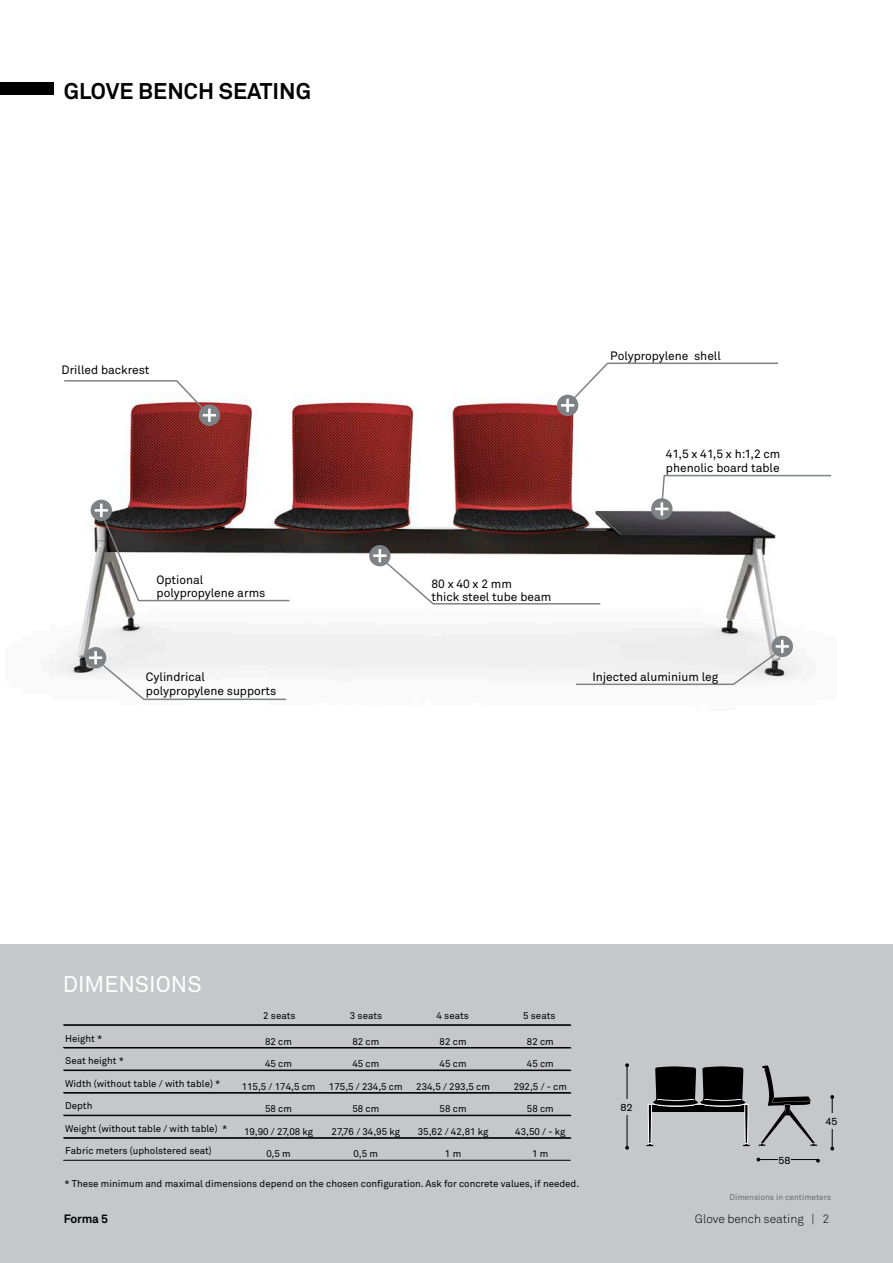
<style>
.page{position:relative;width:893px;height:1263px;background:#fff}
.page>*{position:absolute;margin:0;border:0;box-sizing:border-box;transform-origin:0 0}
.t1{font:700 22.5px "Akkurat";color:#000}
.t2{font:22.5px "Akkurat";color:#fff}
.t3{font:12px/13.5px "Akkurat";color:#000}
.t4{font:300 12px "Akkurat";color:#000}
.t5{font:700 12px "Akkurat";letter-spacing:-.02em;color:#000}
.t6{font:10.5px "Akzidenz Grotesk BQ";color:#000}
.t7{font:9.75px "Akkurat";color:#000}
.t8{font:8.25px "Akkurat";color:#6d6d71}
</style>
<div class="page">
<img style="left:55px;top:394px;width:749px;height:285px">
<div style="left:0;top:944px;width:893px;height:319px;background:#c6c7c9"></div>
<div style="left:0;top:82px;width:53px;height:13px;background:#000"></div>
<div style="left:369px;top:545px;width:21px;height:21px;background:#7f8284;border-radius:50%"></div>
<svg style="left:373px;top:549px;width:229px;height:56px"></svg>
<div style="left:772px;top:636px;width:21px;height:21px;background:#7f8284;border-radius:50%"></div>
<svg style="left:575px;top:640px;width:214px;height:46px"></svg>
<div style="left:85px;top:647px;width:21px;height:21px;background:#7f8284;border-radius:50%"></div>
<svg style="left:89px;top:651px;width:198px;height:50px"></svg>
<div style="left:91px;top:500px;width:21px;height:21px;background:#7f8284;border-radius:50%"></div>
<svg style="left:95px;top:504px;width:196px;height:98px"></svg>
<div style="left:651px;top:498px;width:21px;height:22px;background:#7f8284;border-radius:50%"></div>
<svg style="left:655px;top:474px;width:177px;height:41px"></svg>
<div style="left:557px;top:395px;width:21px;height:21px;background:#7f8284;border-radius:50%"></div>
<svg style="left:561px;top:362px;width:219px;height:50px"></svg>
<div style="left:199px;top:404px;width:21px;height:22px;background:#7f8284;border-radius:50%"></div>
<svg style="left:63px;top:380px;width:153px;height:42px"></svg>
<svg style="left:625px;top:1063px;width:4px;height:4px"></svg>
<svg style="left:625px;top:1146px;width:4px;height:4px"></svg>
<hr style="left:627px;top:1065px;width:1px;height:84px;background:#000">
<div style="left:617px;top:1099px;width:19px;height:16px;background:#c6c7c9"></div>
<svg style="left:646px;top:1065px;width:188px;height:97px"></svg>
<hr style="left:63px;top:1047px;width:508px;height:1px;background:#000">
<hr style="left:63px;top:1024px;width:508px;height:1px;background:#000">
<hr style="left:63px;top:1070px;width:508px;height:1px;background:#000">
<hr style="left:63px;top:1092px;width:508px;height:1px;background:#000">
<hr style="left:63px;top:1115px;width:508px;height:1px;background:#000">
<hr style="left:63px;top:1137px;width:508px;height:1px;background:#000">
<hr style="left:63px;top:1160px;width:508px;height:1px;background:#000">
<hr style="left:64px;top:1048px;width:507px;height:1px;background:#000">
<hr style="left:64px;top:1025px;width:507px;height:1px;background:#000">
<hr style="left:64px;top:1093px;width:507px;height:1px;background:#000">
<hr style="left:64px;top:1138px;width:507px;height:1px;background:#000">
<h1 class="t1" style="left:64px;top:77px;width:249px">GLOVE BENCH SEATING</h1>
<p class="t3" style="left:62px;top:363px;width:90px">Drilled backrest</p>
<p class="t3" style="left:157px;top:572px;width:110px">Optional polypropylene arms</p>
<p class="t3" style="left:431px;top:577px;width:121px">80 x 40 x 2 mm<br>thick steel tube beam</p>
<p class="t3" style="left:610px;top:349px;width:112px">Polypropylene shell</p>
<p class="t3" style="left:666px;top:447px;width:116px">41,5 x 41,5 x h:1,2 cm phenolic board table</p>
<p class="t3" style="left:146px;top:670px;width:60px">Cylindrical</p>
<p class="t3" style="left:592px;top:670px;width:127px">Injected aluminium leg</p>
<p class="t3" style="left:146px;top:684px;width:132px">polypropylene supports</p>
<h1 class="t2" style="left:63px;top:970px;width:140px">DIMENSIONS</h1>
<p class="t7" style="left:65px;top:1032px;width:39px">Height *</p>
<p class="t7" style="left:65px;top:1054px;width:60px">Seat height *</p>
<p class="t7" style="left:65px;top:1077px;width:157px">Width (without table / with table) *</p>
<p class="t7" style="left:65px;top:1099px;width:29px">Depth</p>
<p class="t7" style="left:65px;top:1122px;width:164px">Weight (without table / with table) *</p>
<p class="t7" style="left:65px;top:1144px;width:148px">Fabric meters (upholstered seat)</p>
<p class="t7" style="left:263px;top:1010px;width:34px">2 seats</p>
<p class="t7" style="left:350px;top:1010px;width:34px">3 seats</p>
<p class="t7" style="left:437px;top:1010px;width:34px">4 seats</p>
<p class="t7" style="left:523px;top:1010px;width:34px">5 seats</p>
<p class="t7" style="left:265px;top:1035px;width:28px">82 cm</p>
<p class="t7" style="left:265px;top:1058px;width:28px">45 cm</p>
<p class="t7" style="left:242px;top:1080px;width:75px">115,5 / 174,5 cm</p>
<p class="t7" style="left:265px;top:1103px;width:28px">58 cm</p>
<p class="t7" style="left:244px;top:1125px;width:71px">19,90 / 27,08 kg</p>
<p class="t7" style="left:266px;top:1148px;width:26px">0,5 m</p>
<p class="t7" style="left:352px;top:1035px;width:28px">82 cm</p>
<p class="t7" style="left:352px;top:1058px;width:28px">45 cm</p>
<p class="t7" style="left:329px;top:1080px;width:75px">175,5 / 234,5 cm</p>
<p class="t7" style="left:352px;top:1103px;width:28px">58 cm</p>
<p class="t7" style="left:332px;top:1125px;width:70px">27,76 / 34,95 kg</p>
<p class="t7" style="left:354px;top:1148px;width:26px">0,5 m</p>
<p class="t7" style="left:440px;top:1035px;width:28px">82 cm</p>
<p class="t7" style="left:440px;top:1058px;width:28px">45 cm</p>
<p class="t7" style="left:416px;top:1080px;width:75px">234,5 / 293,5 cm</p>
<p class="t7" style="left:440px;top:1103px;width:28px">58 cm</p>
<p class="t7" style="left:418px;top:1125px;width:72px">35,62 / 42,81 kg</p>
<p class="t7" style="left:445px;top:1148px;width:18px">1 m</p>
<p class="t7" style="left:527px;top:1035px;width:28px">82 cm</p>
<p class="t7" style="left:527px;top:1058px;width:28px">45 cm</p>
<p class="t7" style="left:514px;top:1080px;width:55px">292,5 / - cm</p>
<p class="t7" style="left:527px;top:1103px;width:28px">58 cm</p>
<p class="t7" style="left:515px;top:1125px;width:52px">43,50 / - kg</p>
<p class="t7" style="left:532px;top:1148px;width:18px">1 m</p>
<p class="t7" style="left:65px;top:1177px;width:516px">* These minimum and maximal dimensions depend on the chosen configuration. Ask for concrete values, if needed.</p>
<p class="t5" style="left:64px;top:1211px;width:46px">Forma 5</p>
<p class="t6" style="left:620px;top:1101px;width:14px">82</p>
<p class="t6" style="left:778px;top:1154px;width:14px">58</p>
<p class="t6" style="left:825px;top:1115px;width:14px">45</p>
<p class="t8" style="left:729px;top:1192px;width:103px">Dimensions in centimeters</p>
<p class="t4" style="left:695px;top:1211px;width:136px">Glove bench seating | 2</p>
</div>
